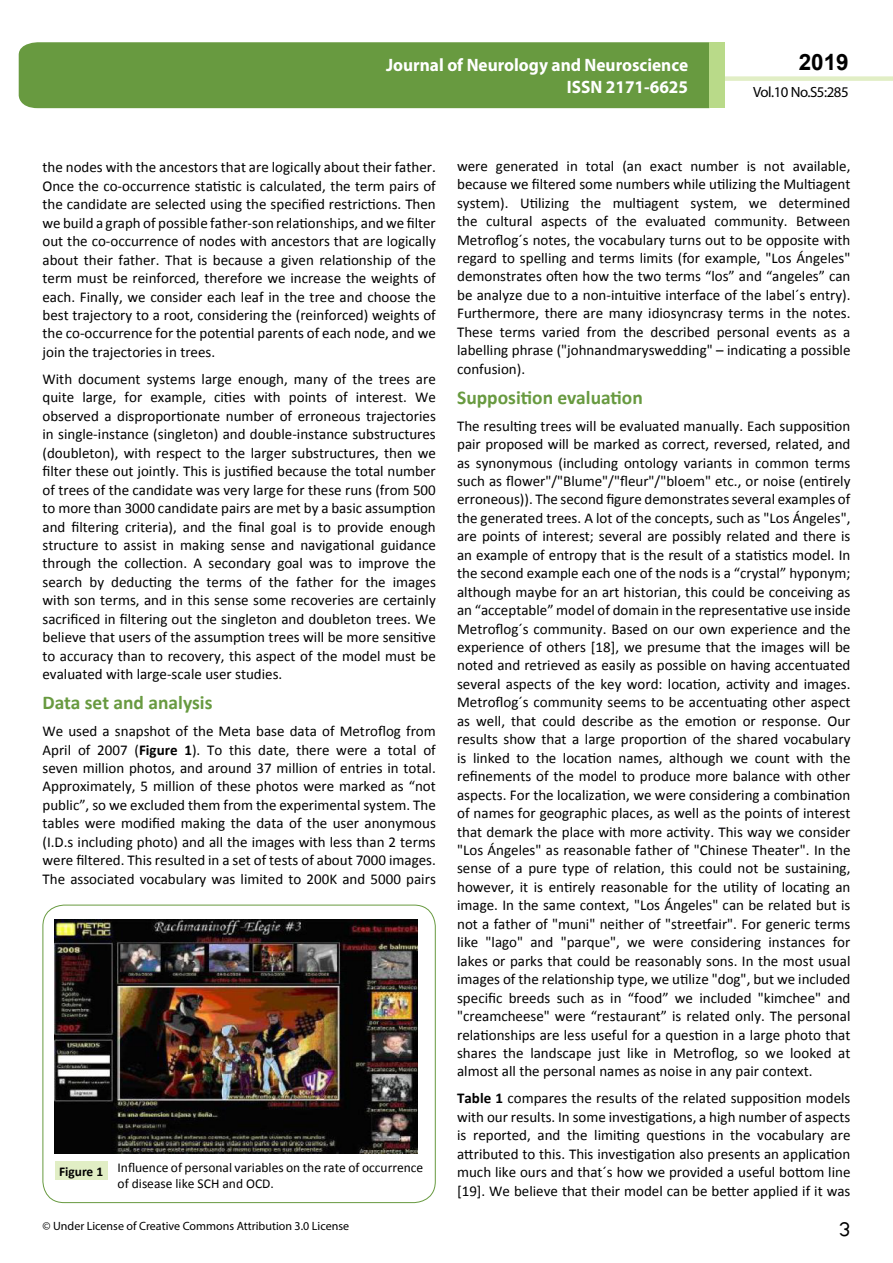
<style>
.page{position:relative;width:893px;height:1263px;background:#fff}
.page>*{position:absolute;margin:0;border:0;box-sizing:border-box;transform-origin:0 0}
.t1{font:25.5px "Tunga";color:#000}
.t2{font:700 22.5px "Arial";color:#000}
.t3{font:700 19.5px "Calibri";color:#689a40}
.t4{font:700 18px/21.6px "Myriad Pro";color:#fff;text-align:right;scale:.96 1}
.t5{font:15px/18.5px "Calibri";color:#000;text-align:justify}
.t6{font:14.85px "Myriad Pro";letter-spacing:-.03em;color:#000}
.t7{font:13.5px/16.2px "Calibri";color:#000}
.t8{font:700 13.35px "Calibri";color:#000}
.t9{font:12px "Myriad Pro";color:#000}
.s1{font-weight:700}
</style>
<div class="page">
<div style="left:725px;top:76px;width:168px;height:5px;background:#e1eec5"></div>
<div style="left:19px;top:42px;width:690px;height:66px;background:#689a40"></div>
<div style="left:709px;top:42px;width:16px;height:66px;background:#b9da89"></div>
<div style="left:43px;top:905px;width:393px;height:298px;border:1px solid #689a40;border-radius:21px"></div>
<img style="left:55px;top:920px;width:363px;height:233px">
<div style="left:55px;top:1161px;width:52px;height:19px;background:#e1eec5"></div>
<p class="t4" style="left:386px;top:54px;width:316px">Journal of Neurology and Neuroscience<br>ISSN 2171-6625</p>
<p class="t4" style="left:517px;top:53px;width:198px">ARCHIVOS DE MEDICINA<br>ISSN 1698-9465</p>
<h2 class="t2" style="left:799px;top:47px;width:52px">2019</h2>
<p class="t6" style="left:753px;top:83px;width:97px">Vol.10 No.S5:285</p>
<p class="t5" style="left:43px;top:158px;width:395px">the nodes with the ancestors that are logically about their father.<br>Once the co-occurrence statistic is calculated, the term pairs of the candidate are selected using the specified restrictions. Then we build a graph of possible father-son relationships, and we filter out the co-occurrence of nodes with ancestors that are logically about their father. That is because a given relationship of the term must be reinforced, therefore we increase the weights of each. Finally, we consider each leaf in the tree and choose the best trajectory to a root, considering the (reinforced) weights of the co-occurrence for the potential parents of each node, and we join the trajectories in trees.</p>
<p class="t5" style="left:43px;top:370px;width:395px">With document systems large enough, many of the trees are quite large, for example, cities with points of interest. We observed a disproportionate number of erroneous trajectories in single-instance (singleton) and double-instance substructures (doubleton), with respect to the larger substructures, then we filter these out jointly. This is justified because the total number of trees of the candidate was very large for these runs (from 500 to more than 3000 candidate pairs are met by a basic assumption and filtering criteria), and the final goal is to provide enough structure to assist in making sense and navigational guidance through the collection. A secondary goal was to improve the search by deducting the terms of the father for the images with son terms, and in this sense some recoveries are certainly sacrificed in filtering out the singleton and doubleton trees. We believe that users of the assumption trees will be more sensitive to accuracy than to recovery, this aspect of the model must be evaluated with large-scale user studies.</p>
<h3 class="t3" style="left:43px;top:690px;width:171px">Data set and analysis</h3>
<p class="t5" style="left:43px;top:722px;width:395px">We used a snapshot of the Meta base data of Metroflog from April of 2007 (<span class="s1">Figure 1</span>). To this date, there were a total of seven million photos, and around 37 million of entries in total.<br>Approximately, 5 million of these photos were marked as “not public”, so we excluded them from the experimental system. The tables were modified making the data of the user anonymous (I.D.s including photo) and all the images with less than 2 terms were filtered. This resulted in a set of tests of about 7000 images.<br>The associated vocabulary was limited to 200K and 5000 pairs</p>
<p class="t8" style="left:59px;top:1163px;width:46px">Figure 1</p>
<p class="t7" style="left:118px;top:1159px;width:307px">Influence of personal variables on the rate of occurrence of disease like SCH and OCD.</p>
<p class="t9" style="left:42px;top:1218px;width:308px">© Under License of Creative Commons Attribution 3.0 License</p>
<p class="t5" style="left:457px;top:157px;width:395px">were generated in total (an exact number is not available, because we filtered some numbers while utilizing the Multiagent system). Utilizing the multiagent system, we determined the cultural aspects of the evaluated community. Between Metroflog´s notes, the vocabulary turns out to be opposite with regard to spelling and terms limits (for example, "Los Ángeles" demonstrates often how the two terms “los” and “angeles” can be analyze due to a non-intuitive interface of the label´s entry).<br>Furthermore, there are many idiosyncrasy terms in the notes.<br>These terms varied from the described personal events as a labelling phrase ("johnandmaryswedding" – indicating a possible confusion).</p>
<h3 class="t3" style="left:457px;top:385px;width:187px">Supposition evaluation</h3>
<p class="t5" style="left:457px;top:416px;width:395px">The resulting trees will be evaluated manually. Each supposition pair proposed will be marked as correct, reversed, related, and as synonymous (including ontology variants in common terms such as flower"/"Blume"/"fleur"/"bloem" etc., or noise (entirely erroneous)). The second figure demonstrates several examples of the generated trees. A lot of the concepts, such as "Los Ángeles", are points of interest; several are possibly related and there is an example of entropy that is the result of a statistics model. In the second example each one of the nods is a “crystal” hyponym; although maybe for an art historian, this could be conceiving as an “acceptable” model of domain in the representative use inside Metroflog´s community. Based on our own experience and the experience of others [18], we presume that the images will be noted and retrieved as easily as possible on having accentuated several aspects of the key word: location, activity and images.<br>Metroflog´s community seems to be accentuating other aspect as well, that could describe as the emotion or response. Our results show that a large proportion of the shared vocabulary is linked to the location names, although we count with the refinements of the model to produce more balance with other aspects. For the localization, we were considering a combination of names for geographic places, as well as the points of interest that demark the place with more activity. This way we consider "Los Ángeles" as reasonable father of "Chinese Theater". In the sense of a pure type of relation, this could not be sustaining, however, it is entirely reasonable for the utility of locating an image. In the same context, "Los Ángeles" can be related but is not a father of "muni" neither of "streetfair". For generic terms like "lago" and "parque", we were considering instances for lakes or parks that could be reasonably sons. In the most usual images of the relationship type, we utilize "dog", but we included specific breeds such as in “food” we included "kimchee" and "creamcheese" were “restaurant” is related only. The personal relationships are less useful for a question in a large photo that shares the landscape just like in Metroflog, so we looked at almost all the personal names as noise in any pair context.</p>
<p class="t5" style="left:457px;top:1089px;width:395px"><span class="s1">Table 1</span> compares the results of the related supposition models with our results. In some investigations, a high number of aspects is reported, and the limiting questions in the vocabulary are attributed to this. This investigation also presents an application much like ours and that´s how we provided a useful bottom line [19]. We believe that their model can be better applied if it was</p>
<h1 class="t1" style="left:839px;top:1212px;width:13px">3</h1>
</div>
